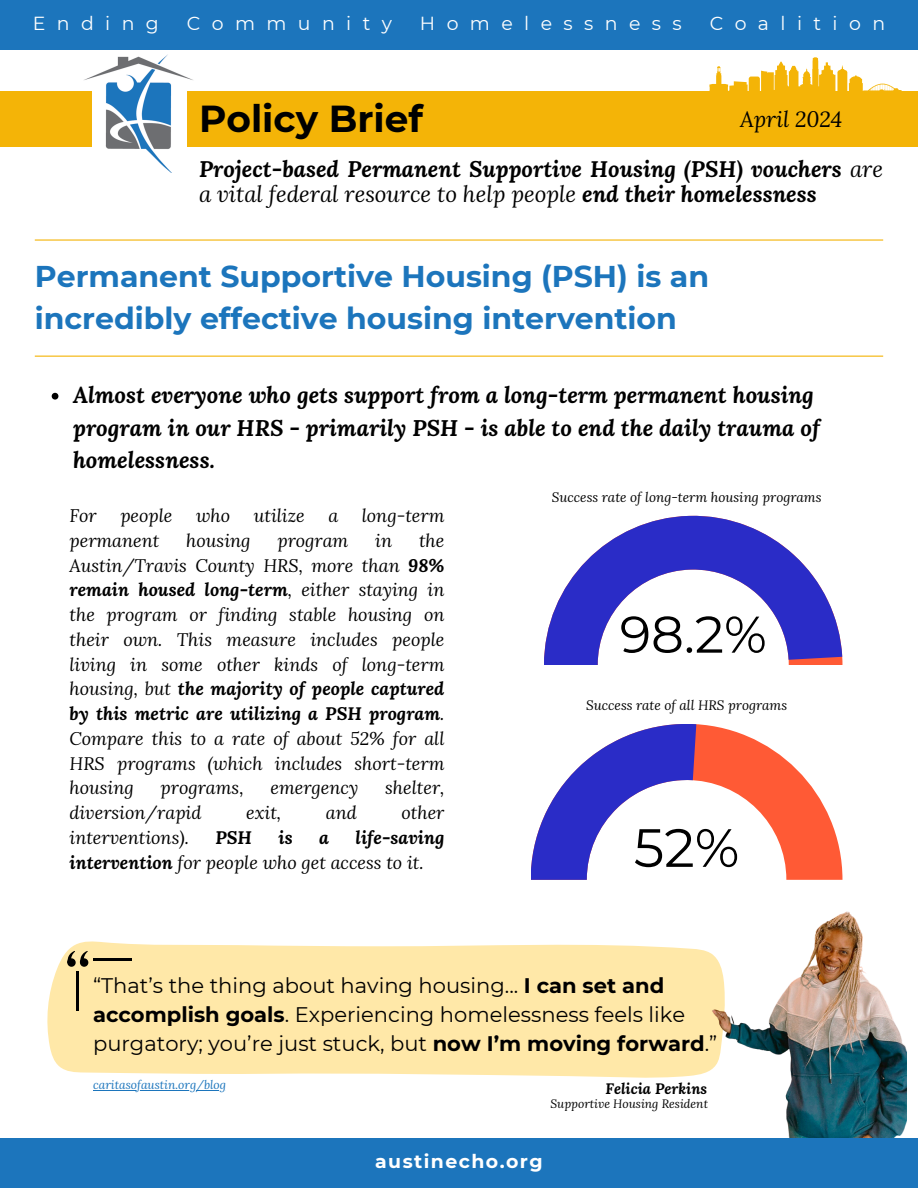
<style>
.page{position:relative;width:918px;height:1188px;background:#fff}
.page>*{position:absolute;margin:0;border:0;box-sizing:border-box;transform-origin:0 0}
.t1{font:53.85px "Montserrat";color:#000}
.t2{font:51.45px "Montserrat";color:#000}
.t3{font:700 37.5px "Montserrat";color:#000}
.t4{font:700 30px/41.7px "Montserrat";color:#1c75bc}
.t5{font:italic 700 22.5px/32.7px "Lora";color:#000}
.t6{font:italic 700 22.35px/25.2px "Lora";color:#000}
.t7{font:italic 21.75px "Lora";color:#000}
.t8{font:21px/29.2px "Montserrat";color:#000}
.t9{font:18.9px "Montserrat";letter-spacing:.605em;color:#fff}
.t10{font:700 18.9px "Montserrat";letter-spacing:.075em;color:#fff}
.t11{font:italic 18px/24.8px "Lora";color:#000;text-align:justify}
.t12{font:italic 700 18px "Lora";color:#000}
.t13{font:italic 700 15px "Lora";color:#000}
.t14{font:italic 13.5px "Lora";color:#000}
.t15{font:italic 12px "Lora";color:#000}
.t16{font:italic 12px "Lora";color:#1c75bc}
.s1{font-weight:400}
.s2{font-weight:700}
</style>
<div class="page">
<div style="left:0;top:0;width:918px;height:50px;background:#1c75bc"></div>
<img style="left:84px;top:54px;width:109px;height:118px">
<div style="left:187px;top:91px;width:731px;height:56px;background:#f4b407"></div>
<div style="left:0;top:91px;width:92px;height:56px;background:#f4b407"></div>
<svg style="left:709px;top:57px;width:193px;height:34px"></svg>
<hr style="left:35px;top:239px;width:848px;height:2px;background:#f4b407">
<hr style="left:35px;top:356px;width:848px;height:1px;background:#f4b407">
<svg style="left:47px;top:941px;width:574px;height:137px;background:#fee9ad"></svg>
<img style="left:621px;top:911px;width:285px;height:227px">
<svg style="left:67px;top:958px;width:9px;height:9px"></svg>
<svg style="left:67px;top:951px;width:21px;height:14px"></svg>
<hr style="left:77px;top:971px;width:2px;height:39px;background:#000">
<hr style="left:93px;top:958px;width:39px;height:2px;background:#000">
<div style="left:0;top:1138px;width:918px;height:50px;background:#1c75bc"></div>
<svg style="left:696px;top:724px;width:146px;height:156px"></svg>
<svg style="left:531px;top:724px;width:165px;height:156px"></svg>
<svg style="left:544px;top:516px;width:298px;height:149px"></svg>
<hr style="left:93px;top:1090px;width:133px;height:1px;background:#1c75bc">
<svg style="left:52px;top:393px;width:6px;height:7px"></svg>
<h1 class="t9" style="left:33px;top:12px;width:128px">Ending</h1>
<h1 class="t9" style="left:187px;top:12px;width:207px">Community</h1>
<h1 class="t9" style="left:420px;top:12px;width:263px">Homelessness</h1>
<h1 class="t9" style="left:710px;top:12px;width:177px">Coalition</h1>
<p class="t3" style="left:199px;top:95px;width:226px">Policy Brief</p>
<p class="t7" style="left:740px;top:104px;width:104px">April 2024</p>
<p class="t6" style="left:199px;top:156px;width:686px">Project-based Permanent Supportive Housing (PSH) vouchers <span class="s1">are a vital federal resource to help people</span> end their homelessness</p>
<h3 class="t4" style="left:35px;top:255px;width:676px">Permanent Supportive Housing (PSH) is an incredibly effective housing intervention</h3>
<p class="t5" style="left:73px;top:378px;width:748px">Almost everyone who gets support from a long-term permanent housing program in our HRS - primarily PSH - is able to end the daily trauma of homelessness.</p>
<p class="t14" style="left:552px;top:488px;width:271px">Success rate of long-term housing programs</p>
<p class="t11" style="left:70px;top:503px;width:29px">For</p>
<p class="t11" style="left:120px;top:503px;width:54px">people</p>
<p class="t11" style="left:196px;top:503px;width:36px">who</p>
<p class="t11" style="left:254px;top:503px;width:53px">utilize</p>
<p class="t11" style="left:328px;top:503px;width:11px">a</p>
<p class="t11" style="left:362px;top:503px;width:84px">long-term</p>
<p class="t11" style="left:70px;top:528px;width:91px">permanent</p>
<p class="t11" style="left:186px;top:528px;width:66px">housing</p>
<p class="t11" style="left:277px;top:528px;width:72px">program</p>
<p class="t11" style="left:375px;top:528px;width:18px">in</p>
<p class="t11" style="left:70px;top:528px;width:376px;text-indent:350px">the Austin/Travis County HRS, more than <span class="s2">98% remain housed long-term</span>, either staying in the program or finding stable housing on their own. This measure includes people living in some other kinds of long-term housing, but <span class="s2">the majority of people captured by this metric are utilizing a PSH program</span>.<br>Compare this to a rate of about 52% for all HRS programs (which includes short-term housing</p>
<p class="t11" style="left:161px;top:775px;width:84px">programs,</p>
<p class="t11" style="left:270px;top:775px;width:89px">emergency</p>
<p class="t11" style="left:385px;top:775px;width:61px">shelter,</p>
<p class="t11" style="left:70px;top:800px;width:133px">diversion/rapid</p>
<p class="t11" style="left:246px;top:800px;width:37px">exit,</p>
<p class="t11" style="left:326px;top:800px;width:32px">and</p>
<p class="t11" style="left:401px;top:800px;width:45px">other</p>
<p class="t11" style="left:70px;top:825px;width:121px">interventions).</p>
<p class="t12" style="left:215px;top:825px;width:38px">PSH</p>
<p class="t12" style="left:279px;top:825px;width:16px">is</p>
<p class="t12" style="left:319px;top:825px;width:11px">a</p>
<p class="t11" style="left:70px;top:825px;width:376px;text-indent:286px"><span class="s2">life-saving intervention</span> for people who get access to it.</p>
<h2 class="t2" style="left:620px;top:603px;width:149px">98.2%</h2>
<p class="t14" style="left:586px;top:696px;width:203px">Success rate of all HRS programs</p>
<h1 class="t1" style="left:634px;top:815px;width:107px">52%</h1>
<h3 class="t8" style="left:93px;top:970px;width:626px">“That’s the thing about having housing... <span class="s2">I can set and accomplish goals</span>. Experiencing homelessness feels like purgatory; you’re just stuck, but <span class="s2">now I’m moving forward</span>.”</h3>
<h2 class="t13" style="left:606px;top:1078px;width:103px">Felicia Perkins</h2>
<p class="t15" style="left:550px;top:1095px;width:159px">Supportive Housing Resident</p>
<h5 class="t16" style="left:93px;top:1077px;width:134px">caritasofaustin.org/blog</h5>
<h3 class="t10" style="left:375px;top:1150px;width:169px">austinecho.org</h3>
</div>
